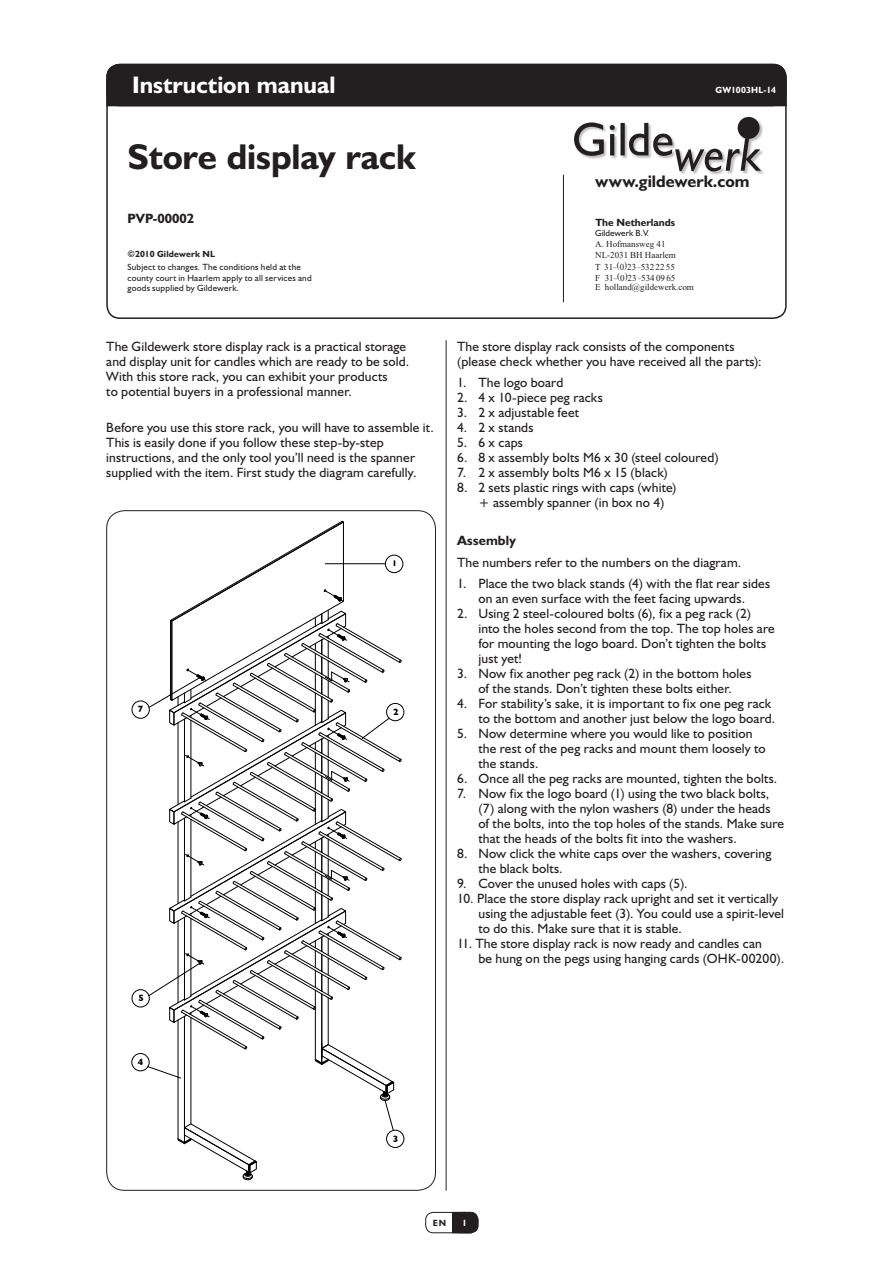
<style>
.page{position:relative;width:893px;height:1263px;background:#fff}
.page>*{position:absolute;margin:0;border:0;box-sizing:border-box;transform-origin:0 0}
.t1{font:700 36px "Humanist 521 BT";letter-spacing:-.005em;color:#231f20}
.t2{font:700 24px "Humanist 521 BT";color:#fff}
.t3{font:700 16.8px "Humanist 521 BT";color:#231f20}
.t4{font:13.5px/15px "Humanist 521 BT";letter-spacing:.01em;color:#231f20}
.t5{font:700 13.5px "Humanist 521 BT";letter-spacing:.01em;color:#231f20}
.t6{font:700 10.5px "Humanist 521 BT";color:#231f20}
.t7{font:700 9.3px "Gill Sans";color:#000}
.t8{font:9px/10.5px "Humanist 521 BT";letter-spacing:.025em;color:#231f20}
.t9{font:9px/10.6px "Times New Roman";color:#231f20}
.t10{font:700 9px "Humanist 521 BT";letter-spacing:.02em;color:#231f20}
.t11{font:9px "Humanist 521 BT";color:#231f20}
.t12{font:700 9px "Humanist 521 BT";letter-spacing:.015em;color:#fff}
.t13{font:700 8.25px "Gill Sans";color:#000}
</style>
<div class="page">
<div style="left:425px;top:1212px;width:53px;height:21px;border:1px solid #231f20;border-radius:8px"></div>
<div style="left:452px;top:1212px;width:19px;height:21px;border:1px solid #231f20"></div>
<div style="left:452px;top:1212px;width:26px;height:21px;background:#231f20;border-radius:8px"></div>
<div style="left:452px;top:1212px;width:26px;height:21px;border:1px solid #231f20;border-radius:8px"></div>
<div style="left:107px;top:65px;width:679px;height:41px;background:#231f20;border-radius:13px"></div>
<div style="left:107px;top:82px;width:679px;height:24px;background:#231f20"></div>
<div style="left:106px;top:64px;width:681px;height:255px;border:2px solid #231f20;border-radius:13px"></div>
<div style="left:574px;top:117px;width:191px;height:58px;background:#231f20;opacity:.3"></div>
<div style="left:738px;top:117px;width:22px;height:22px;background:#231f20;border-radius:50%"></div>
<svg style="left:574px;top:122px;width:187px;height:49px"></svg>
<hr style="left:563px;top:175px;width:1px;height:127px;background:#231f20">
<svg style="left:147px;top:521px;width:255px;height:659px"></svg>
<div style="left:385px;top:555px;width:18px;height:18px;border:1px solid #000;border-radius:50%"></div>
<div style="left:386px;top:703px;width:18px;height:18px;border:1px solid #000;border-radius:50%"></div>
<div style="left:386px;top:1130px;width:18px;height:18px;border:1px solid #000;border-radius:50%"></div>
<div style="left:131px;top:1053px;width:18px;height:18px;border:1px solid #000;border-radius:50%"></div>
<div style="left:132px;top:989px;width:18px;height:18px;border:1px solid #000;border-radius:50%"></div>
<div style="left:132px;top:701px;width:18px;height:18px;border:1px solid #000;border-radius:50%"></div>
<hr style="left:446px;top:340px;width:1px;height:851px;background:#231f20">
<h2 class="t2" style="left:132px;top:70px;width:205px">Instruction manual</h2>
<h1 class="t1" style="left:128px;top:134px;width:290px">Store display rack</h1>
<p class="t5" style="left:128px;top:210px;width:68px">PVP-00002</p>
<p class="t10" style="left:128px;top:249px;width:89px">©2010 Gildewerk NL</p>
<p class="t8" style="left:128px;top:261px;width:186px">Subject to changes. The conditions held at the county court in Haarlem apply to all services and goods supplied by Gildewerk.</p>
<p class="t4" style="left:106px;top:338px;width:304px">The Gildewerk store display rack is a practical storage and display unit for candles which are ready to be sold.<br>With this store rack, you can exhibit your products<br>to potential buyers in a professional manner.</p>
<p class="t4" style="left:106px;top:419px;width:329px">Before you use this store rack, you will have to assemble it.<br>This is easily done if you follow these step-by-step instructions, and the only tool you’ll need is the spanner supplied with the item. First study the diagram carefully.</p>
<p class="t7" style="left:138px;top:704px;width:7px">7</p>
<p class="t7" style="left:138px;top:992px;width:7px">5</p>
<p class="t7" style="left:138px;top:1056px;width:7px">4</p>
<p class="t13" style="left:392px;top:559px;width:6px">1</p>
<p class="t7" style="left:393px;top:706px;width:7px">2</p>
<p class="t12" style="left:716px;top:84px;width:62px">GW1003HL-14</p>
<p class="t3" style="left:595px;top:171px;width:156px">www.gildewerk.com</p>
<p class="t6" style="left:595px;top:216px;width:81px">The Netherlands</p>
<p class="t11" style="left:595px;top:228px;width:55px">Gildewerk B.V.</p>
<p class="t9" style="left:595px;top:239px;width:82px">A. Hofmansweg 41<br>NL-2031 BH Haarlem</p>
<p class="t9" style="left:595px;top:261px;width:82px">T 31–(0)23 –532 22 55<br>F 31–(0)23 –534 09 65</p>
<p class="t9" style="left:595px;top:281px;width:100px">E holland@gildewerk.com</p>
<p class="t4" style="left:457px;top:338px;width:306px">The store display rack consists of the components (please check whether you have received all the parts):</p>
<p class="t4" style="left:457px;top:374px;width:108px">1. The logo board</p>
<p class="t4" style="left:457px;top:389px;width:147px">2. 4 x 10-piece peg racks</p>
<p class="t4" style="left:457px;top:404px;width:124px">3. 2 x adjustable feet</p>
<p class="t4" style="left:457px;top:419px;width:78px">4. 2 x stands</p>
<p class="t4" style="left:457px;top:434px;width:67px">5. 6 x caps</p>
<p class="t4" style="left:457px;top:449px;width:263px">6. 8 x assembly bolts M6 x 30 (steel coloured)</p>
<p class="t4" style="left:457px;top:464px;width:212px">7. 2 x assembly bolts M6 x 15 (black)</p>
<p class="t4" style="left:478px;top:479px;width:200px;text-indent:-21px">8. 2 sets plastic rings with caps (white) + assembly spanner (in box no 4)</p>
<p class="t5" style="left:457px;top:532px;width:60px">Assembly</p>
<p class="t4" style="left:457px;top:554px;width:286px">The numbers refer to the numbers on the diagram.</p>
<p class="t4" style="left:457px;top:576px;width:315px;text-align:center">1. Place the two black stands (4) with the flat rear sides on an even surface with the feet facing upwards.</p>
<p class="t4" style="left:478px;top:606px;width:298px;text-indent:-21px">2. Using 2 steel-coloured bolts (6), fix a peg rack (2) into the holes second from the top. The top holes are for mounting the logo board. Don’t tighten the bolts just yet!</p>
<p class="t4" style="left:457px;top:666px;width:296px;text-align:center">3. Now fix another peg rack (2) in the bottom holes of the stands. Don’t tighten these bolts either.</p>
<p class="t4" style="left:457px;top:696px;width:320px;text-align:right">4. For stability’s sake, it is important to fix one peg rack to the bottom and another just below the logo board.</p>
<p class="t4" style="left:478px;top:726px;width:289px;text-indent:-21px">5. Now determine where you would like to position the rest of the peg racks and mount them loosely to the stands.</p>
<p class="t4" style="left:457px;top:771px;width:322px">6. Once all the peg racks are mounted, tighten the bolts.</p>
<p class="t4" style="left:478px;top:786px;width:307px;text-indent:-21px">7. Now fix the logo board (1) using the two black bolts, (7) along with the nylon washers (8) under the heads of the bolts, into the top holes of the stands. Make sure that the heads of the bolts fit into the washers.</p>
<p class="t4" style="left:478px;top:846px;width:294px;text-indent:-21px">8. Now click the white caps over the washers, covering the black bolts.</p>
<p class="t4" style="left:457px;top:876px;width:232px">9. Cover the unused holes with caps (5).</p>
<p class="t4" style="left:478px;top:891px;width:307px;text-indent:-21px">10. Place the store display rack upright and set it vertically using the adjustable feet (3). You could use a spirit-level to do this. Make sure that it is stable.</p>
<p class="t4" style="left:478px;top:936px;width:307px;text-indent:-21px">11. The store display rack is now ready and candles can<br>be hung on the pegs using hanging cards (OHK-00200).</p>
<p class="t7" style="left:393px;top:1133px;width:7px">3</p>
<p class="t10" style="left:433px;top:1217px;width:15px">EN</p>
<p class="t12" style="left:462px;top:1217px;width:6px">1</p>
</div>
